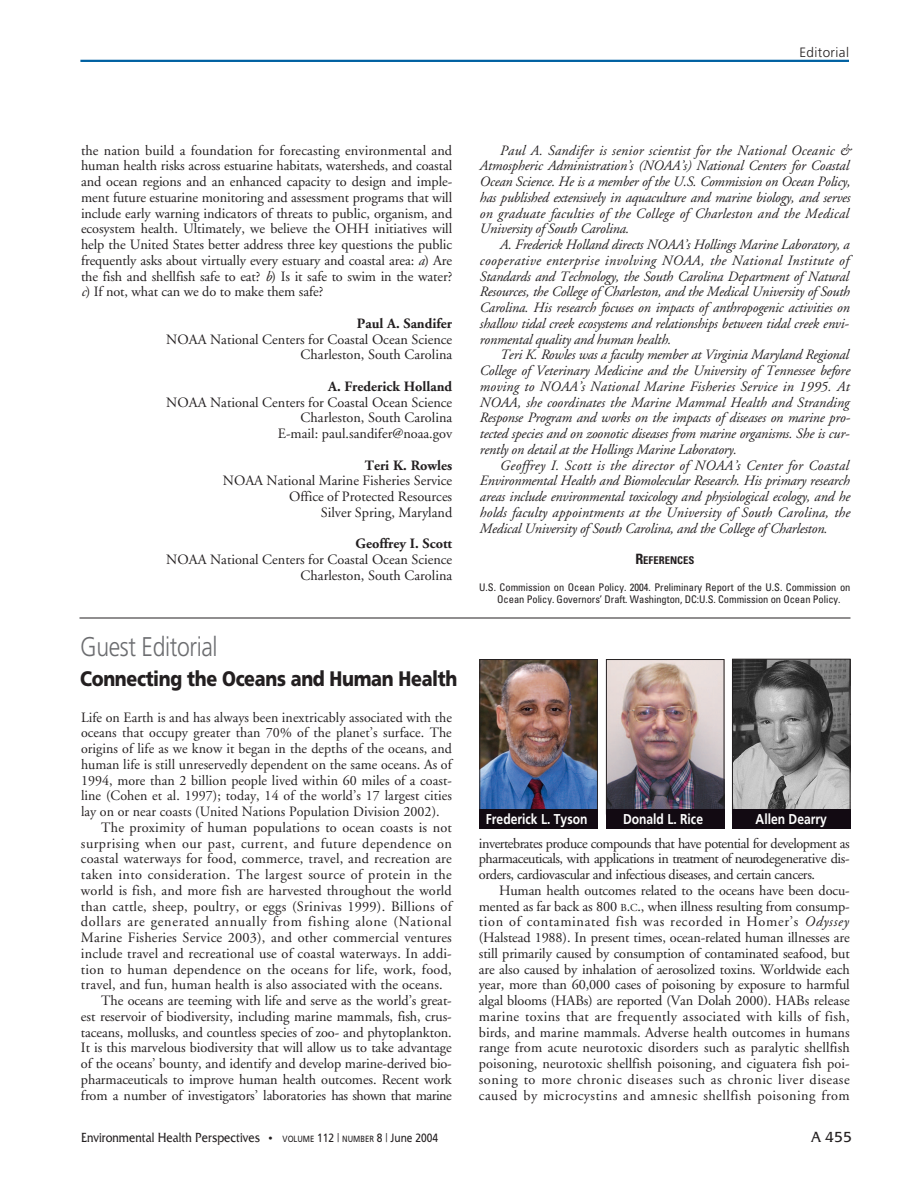
<style>
.page{position:relative;width:918px;height:1188px;background:#fff}
.page>*{position:absolute;margin:0;border:0;box-sizing:border-box;transform-origin:0 0}
.t1{font:300 27px "Frutiger";letter-spacing:-.015em;color:#6c6d70;scale:.85 1}
.t2{font:900 21px "Frutiger";letter-spacing:-.02em;color:#231f20;scale:.85 1}
.t3{font:15px "Friz Quadrata IT Cby BT";color:#231f20}
.t4{font:14.25px/15.8px "Adobe Garamond";letter-spacing:.005em;color:#231f20;text-align:right}
.t5{font:italic 14.25px/15.8px "Adobe Garamond";letter-spacing:-.015em;color:#231f20;text-align:justify}
.t6{font:700 14.25px "Adobe Garamond";color:#231f20}
.t7{font:14.25px "Adobe Garamond";letter-spacing:.025em;color:#231f20}
.t8{font:14.25px "Adobe Garamond";letter-spacing:.045em;color:#231f20}
.t9{font:14.25px "Adobe Garamond";letter-spacing:.03em;color:#231f20}
.t10{font:700 14.25px "Frutiger";color:#fff;scale:.85 1}
.t11{font:13.5px "Friz Quadrata IT Cby BT";color:#231f20;scale:.85 1}
.t12{font:300 13.5px "Frutiger";letter-spacing:.03em;color:#231f20}
.t13{font:700 condensed 10.65px "Univers";color:#231f20}
.t14{font:condensed 10.5px/12px "Univers";color:#231f20}
.s1{font-style:italic}
.s2{font-size:14.25px}
.s3{font-size:10.65px}
.s4{font-size:10.5px}
.s5{font-family:"Frutiger";font-size:9px}
.s6{font-family:"Frutiger";font-size:12px}
.s7{font-family:"Frutiger";font-weight:300;font-size:12px}
</style>
<div class="page">
<hr style="left:80px;top:60px;width:769px;height:2px;background:#0061a2">
<hr style="left:80px;top:618px;width:770px;height:1px;background:#231f20">
<img style="left:481px;top:661px;width:115px;height:148px">
<div style="left:479px;top:659px;width:119px;height:155px;border:1px solid #231f20"></div>
<div style="left:479px;top:809px;width:119px;height:20px;background:#120a12"></div>
<img style="left:608px;top:661px;width:114px;height:148px">
<div style="left:606px;top:659px;width:118px;height:155px;border:1px solid #231f20"></div>
<div style="left:606px;top:809px;width:118px;height:20px;background:#120a12"></div>
<img style="left:734px;top:661px;width:114px;height:148px">
<div style="left:732px;top:659px;width:118px;height:155px;border:1px solid #231f20"></div>
<div style="left:732px;top:809px;width:118px;height:20px;background:#120a12"></div>
<p class="t12" style="left:800px;top:47px;width:51px">Editorial</p>
<p class="t4" style="left:81px;top:143px;width:373px;text-align:justify">the nation build a foundation for forecasting environmental and human health risks across estuarine habitats, watersheds, and coastal and ocean regions and an enhanced capacity to design and imple&shy;ment future estuarine monitoring and assessment programs that will include early warning indicators of threats to public, organism, and ecosystem health. Ultimately, we believe the OHH initiatives will help the United States better address three key questions the public frequently asks about virtually every estuary and coastal area: <span class="s1">a</span>) Are the fish and shellfish safe to eat? <span class="s1">b</span>) Is it safe to swim in the water? <span class="s1">c</span>) If not, what can we do to make them safe?</p>
<p class="t6" style="left:357px;top:317px;width:97px">Paul A. Sandifer</p>
<p class="t4" style="left:166px;top:332px;width:287px">NOAA National Centers for Coastal Ocean Science<br>Charleston, South Carolina</p>
<p class="t6" style="left:328px;top:380px;width:126px">A. Frederick Holland</p>
<p class="t4" style="left:166px;top:395px;width:287px">NOAA National Centers for Coastal Ocean Science<br>Charleston, South Carolina<br>E-mail: paul.sandifer@noaa.gov</p>
<p class="t6" style="left:365px;top:459px;width:89px">Teri K. Rowles</p>
<p class="t4" style="left:223px;top:474px;width:231px">NOAA National Marine Fisheries Service<br>Office of Protected Resources<br>Silver Spring, Maryland</p>
<p class="t6" style="left:356px;top:538px;width:98px">Geoffrey I. Scott</p>
<p class="t4" style="left:166px;top:553px;width:287px">NOAA National Centers for Coastal Ocean Science<br>Charleston, South Carolina</p>
<h1 class="t1" style="left:80px;top:636px;width:163px">Guest Editorial</h1>
<h2 class="t2" style="left:80px;top:670px;width:445px">Connecting the Oceans and Human Health</h2>
<p class="t4" style="left:81px;top:710px;width:372px">Life on Earth is and has always been inextricably associated with the</p>
<p class="t4" style="left:81px;top:726px;width:372px">oceans that occupy greater than 70% of the planet’s surface. The</p>
<p class="t4" style="left:81px;top:742px;width:372px">origins of life as we know it began in the depths of the oceans, and</p>
<p class="t4" style="left:81px;top:758px;width:372px">human life is still unreservedly dependent on the same oceans. As of</p>
<p class="t4" style="left:81px;top:773px;width:372px">1994, more than 2 billion people lived within 60 miles of a coast-</p>
<p class="t4" style="left:81px;top:789px;width:372px">line (Cohen et al. 1997); today, 14 of the world’s 17 largest cities</p>
<p class="t4" style="left:81px;top:805px;width:360px">lay on or near coasts (United Nations Population Division 2002).</p>
<p class="t4" style="left:101px;top:821px;width:352px">The proximity of human populations to ocean coasts is not</p>
<p class="t9" style="left:81px;top:837px;width:372px">surprising when our past, current, and future dependence on</p>
<p class="t4" style="left:81px;top:852px;width:372px">coastal waterways for food, commerce, travel, and recreation are</p>
<p class="t7" style="left:81px;top:869px;width:372px">taken into consideration. The largest source of protein in the</p>
<p class="t4" style="left:81px;top:884px;width:372px">world is fish, and more fish are harvested throughout the world</p>
<p class="t4" style="left:81px;top:899px;width:372px">than cattle, sheep, poultry, or eggs (Srinivas 1999). Billions of</p>
<p class="t8" style="left:81px;top:916px;width:372px">dollars are generated annually from fishing alone (National</p>
<p class="t4" style="left:81px;top:931px;width:372px">Marine Fisheries Service 2003), and other commercial ventures</p>
<p class="t4" style="left:81px;top:947px;width:372px">include travel and recreational use of coastal waterways. In addi-</p>
<p class="t4" style="left:81px;top:962px;width:372px">tion to human dependence on the oceans for life, work, food,</p>
<p class="t4" style="left:81px;top:978px;width:363px">travel, and fun, human health is also associated with the oceans.</p>
<p class="t4" style="left:101px;top:994px;width:352px">The oceans are teeming with life and serve as the world’s great-</p>
<p class="t4" style="left:81px;top:1010px;width:372px">est reservoir of biodiversity, including marine mammals, fish, crus-</p>
<p class="t4" style="left:81px;top:1025px;width:372px">taceans, mollusks, and countless species of zoo- and phytoplankton.</p>
<p class="t4" style="left:81px;top:1041px;width:372px">It is this marvelous biodiversity that will allow us to take advantage</p>
<p class="t4" style="left:81px;top:1057px;width:372px">of the oceans’ bounty, and identify and develop marine-derived bio-</p>
<p class="t4" style="left:81px;top:1073px;width:372px">pharmaceuticals to improve human health outcomes. Recent work</p>
<p class="t4" style="left:81px;top:1088px;width:372px">from a number of investigators’ laboratories has shown that marine</p>
<p class="t5" style="left:479px;top:143px;width:373px;text-align:left;text-indent:20px">Paul A. Sandifer is senior scientist for the National Oceanic &amp; Atmospheric Administration’s (NOAA’s) National Centers for Coastal Ocean Science. He is a member of the U.S. Commission on Ocean Policy, has published extensively in aquaculture and marine biology, and serves on graduate faculties of the College of Charleston and the Medical University of South Carolina.</p>
<p class="t5" style="left:479px;top:238px;width:372px;text-indent:20px">A. Frederick Holland directs NOAA’s Hollings Marine Laboratory, a cooperative enterprise involving NOAA, the National Institute of Standards and Technology, the South Carolina Department of Natural Resources, the College of Charleston, and the Medical University of South Carolina. His research focuses on impacts of anthropogenic activities on shallow tidal creek ecosystems and relationships between tidal creek envi&shy;ronmental quality and human health.</p>
<p class="t5" style="left:479px;top:348px;width:372px;text-indent:20px">Teri K. Rowles was a faculty member at Virginia Maryland Regional College of Veterinary Medicine and the University of Tennessee before moving to NOAA’s National Marine Fisheries Service in 1995. At NOAA, she coordinates the Marine Mammal Health and Stranding Response Program and works on the impacts of diseases on marine pro&shy;tected species and on zoonotic diseases from marine organisms. She is cur&shy;rently on detail at the Hollings Marine Laboratory.</p>
<p class="t5" style="left:479px;top:458px;width:372px;text-indent:20px">Geoffrey I. Scott is the director of NOAA’s Center for Coastal Environmental Health and Biomolecular Research. His primary research areas include environmental toxicology and physiological ecology, and he holds faculty appointments at the University of South Carolina, the Medical University of South Carolina, and the College of Charleston.</p>
<p class="t13" style="left:635px;top:556px;width:60px"><span class="s2">R</span>EFERENCES</p>
<p class="t14" style="left:497px;top:582px;width:355px;text-indent:-18px">U.S. Commission on Ocean Policy. 2004. Preliminary Report of the U.S. Commission on<br>Ocean Policy. Governors’ Draft. Washington, DC:U.S. Commission on Ocean Policy.</p>
<p class="t10" style="left:486px;top:814px;width:121px">Frederick L. Tyson</p>
<p class="t10" style="left:623px;top:814px;width:96px">Donald L. Rice</p>
<p class="t10" style="left:756px;top:813px;width:85px">Allen Dearry</p>
<p class="t4" style="left:479px;top:836px;width:372px;text-align:justify">invertebrates produce compounds that have potential for development as pharmaceuticals, with applications in treatment of neurodegenerative dis&shy;orders, cardiovascular and infectious diseases, and certain cancers.</p>
<p class="t4" style="left:479px;top:884px;width:372px;text-align:justify;text-indent:20px">Human health outcomes related to the oceans have been docu&shy;mented as far back as 800 <span class="s3">B</span>.<span class="s3">C</span>., when illness resulting from consump&shy;tion of contaminated fish was recorded in Homer’s <span class="s1">Odyssey </span>(Halstead 1988). In present times, ocean-related human illnesses are still primarily caused by consumption of contaminated seafood, but are also caused by inhalation of aerosolized toxins. Worldwide each year, more than 60,000 cases of poisoning by exposure to harmful algal blooms (HABs) are reported (Van Dolah 2000). HABs release marine toxins that are frequently associated with kills of fish, birds, and marine mammals. Adverse health outcomes in humans range from acute neurotoxic disorders such as paralytic shellfish poisoning, neurotoxic shellfish poisoning, and ciguatera fish poi&shy;soning to more chronic diseases such as chronic liver disease caused by microcystins and amnesic shellfish poisoning from</p>
<p class="t11" style="left:81px;top:1133px;width:422px">Environmental Health Perspectives <span class="s4">•</span> <span class="s5">VOLUME</span> <span class="s6">112</span> <span class="s7">|</span> <span class="s5">NUMBER</span> <span class="s6">8</span> <span class="s7">|</span> <span class="s6">June 2004</span></p>
<p class="t3" style="left:812px;top:1131px;width:42px">A 455</p>
</div>
